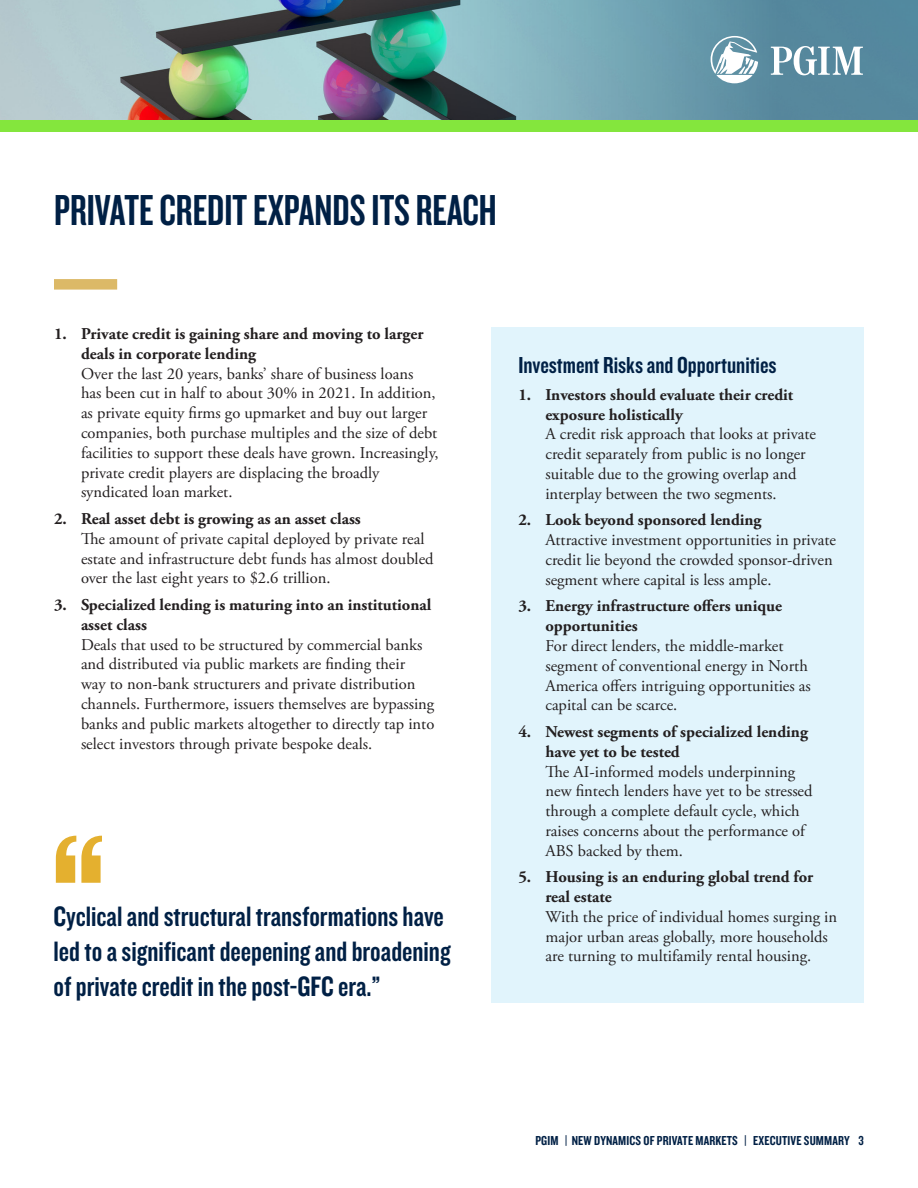
<style>
.page{position:relative;width:918px;height:1188px;background:#fff}
.page>*{position:absolute;margin:0;border:0;box-sizing:border-box;transform-origin:0 0}
.t1{font:230.7px "Knockout 48 Featherweight";color:#e4b02f}
.H1_-_3_Col{font:45px "Knockout HTF48 Featherweight";color:#002045}
.t2{font:29.1px/35px "Knockout 49 Liteweight";color:#002045}
.t3{font:24px "Knockout 49 Liteweight";color:#002045}
.t4{font:16.5px/19.8px "Adobe Garamond Pro";color:#231f20}
.t5{font:13.5px "Knockout HTF49 Liteweight";letter-spacing:.01em;color:#002045}
.s1{font-weight:700}
</style>
<div class="page">
<img style="left:0;top:0;width:334px;height:120px">
<svg style="left:334px;top:0;width:584px;height:120px"></svg>
<div style="left:0;top:120px;width:918px;height:12px;background:#84e63d"></div>
<svg style="left:711px;top:36px;width:47px;height:47px"></svg>
<svg style="left:771px;top:46px;width:92px;height:29px"></svg>
<div style="left:54px;top:279px;width:63px;height:11px;background:#dcb967"></div>
<div style="left:491px;top:327px;width:373px;height:675px;background:#e1f4fc"></div>
<p class="H1_-_3_Col" style="left:54px;top:188px;width:444px">PRIVATE CREDIT EXPANDS ITS REACH</p>
<p class="t4" style="left:81px;top:325px;width:359px;text-indent:-27px"><span class="s1">1. Private credit is gaining share and moving to larger deals in corporate lending<br></span>Over the last 20 years, banks’ share of business loans<br>has been cut in half to about 30% in 2021. In addition, as private equity firms go upmarket and buy out larger companies, both purchase multiples and the size of debt facilities to support these deals have grown. Increasingly, private credit players are displacing the broadly syndicated loan market.</p>
<p class="t4" style="left:81px;top:509px;width:354px;text-indent:-27px"><span class="s1">2. Real asset debt is growing as an asset class<br></span>The amount of private capital deployed by private real estate and infrastructure debt funds has almost doubled over the last eight years to $2.6 trillion.</p>
<p class="t4" style="left:81px;top:595px;width:355px;text-indent:-27px"><span class="s1">3. Specialized lending is maturing into an institutional asset class<br></span>Deals that used to be structured by commercial banks and distributed via public markets are finding their<br>way to non-bank structurers and private distribution channels. Furthermore, issuers themselves are bypassing banks and public markets altogether to directly tap into select investors through private bespoke deals.</p>
<p class="t1" style="left:50px;top:772px;width:59px">“</p>
<p class="t2" style="left:54px;top:898px;width:399px">Cyclical and structural transformations have led to a significant deepening and broadening of private credit in the post-GFC era.”</p>
<h2 class="t3" style="left:518px;top:350px;width:260px">Investment Risks and Opportunities</h2>
<p class="t4" style="left:545px;top:385px;width:272px;text-indent:-27px"><span class="s1">1. Investors should evaluate their credit exposure holistically<br></span>A credit risk approach that looks at private credit separately from public is no longer suitable due to the growing overlap and interplay between the two segments.</p>
<p class="t4" style="left:545px;top:511px;width:292px;text-indent:-27px"><span class="s1">2. Look beyond sponsored lending<br></span>Attractive investment opportunities in private credit lie beyond the crowded sponsor-driven segment where capital is less ample.</p>
<p class="t4" style="left:545px;top:597px;width:267px;text-indent:-27px"><span class="s1">3. Energy infrastructure offers unique opportunities<br></span>For direct lenders, the middle-market segment of conventional energy in North America offers intriguing opportunities as capital can be scarce.</p>
<p class="t4" style="left:545px;top:722px;width:269px;text-indent:-27px"><span class="s1">4. Newest segments of specialized lending have yet to be tested<br></span>The AI-informed models underpinning new fintech lenders have yet to be stressed through a complete default cycle, which raises concerns about the performance of ABS backed by them.</p>
<p class="t4" style="left:545px;top:868px;width:293px;text-indent:-27px"><span class="s1">5. Housing is an enduring global trend for real estate<br></span>With the price of individual homes surging in major urban areas globally, more households are turning to multifamily rental housing.</p>
<p class="t5" style="left:535px;top:1133px;width:330px">PGIM | NEW DYNAMICS OF PRIVATE MARKETS | EXECUTIVE SUMMARY 3</p>
</div>
